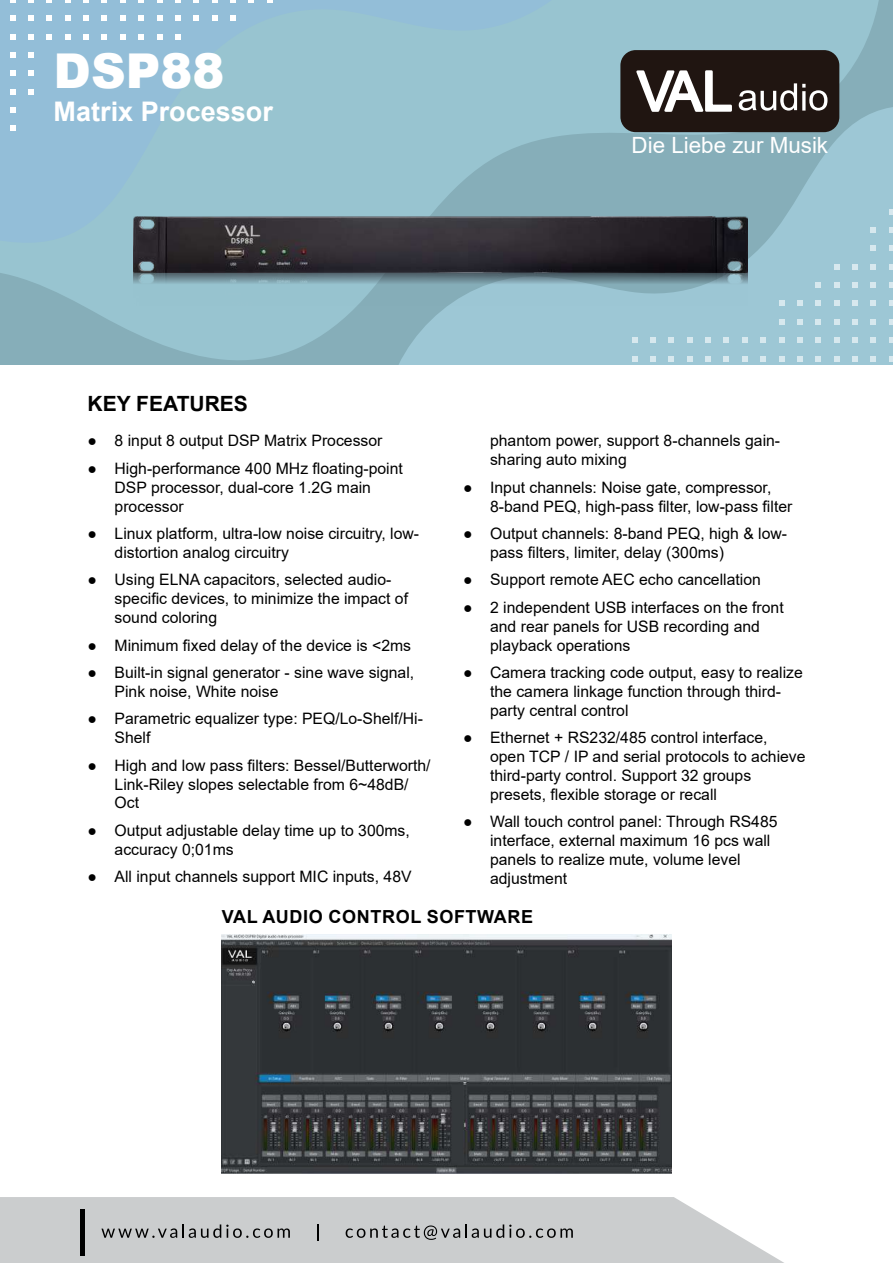
<style>
.page{position:relative;width:893px;height:1263px;background:#fff}
.page>*{position:absolute;margin:0;border:0;box-sizing:border-box;transform-origin:0 0}
.t1{font:900 48px "Arial";color:#fff}
.t2{font:700 27px "Arial";color:#fff}
.t3{font:22.35px "Arial";color:#fff}
.t4{font:700 21px "Arial";color:#000}
.t5{font:700 18px "Arial";letter-spacing:.035em;color:#000}
.t6{font:15.75px/18.9px "Arial";color:#000}
</style>
<div class="page">
<svg style="left:0;top:0;width:536px;height:364px;background:#94bfce"></svg>
<svg style="left:383px;top:93px;width:509px;height:271px;background:#98c2cf"></svg>
<svg style="left:888px;top:356px;width:4px;height:5px"></svg>
<svg style="left:888px;top:338px;width:4px;height:5px"></svg>
<svg style="left:888px;top:319px;width:4px;height:5px"></svg>
<svg style="left:870px;top:356px;width:5px;height:5px"></svg>
<svg style="left:852px;top:356px;width:5px;height:5px"></svg>
<svg style="left:870px;top:338px;width:5px;height:5px"></svg>
<svg style="left:870px;top:319px;width:5px;height:5px"></svg>
<svg style="left:852px;top:338px;width:5px;height:5px"></svg>
<svg style="left:852px;top:319px;width:5px;height:5px"></svg>
<svg style="left:833px;top:356px;width:5px;height:5px"></svg>
<svg style="left:815px;top:356px;width:5px;height:5px"></svg>
<svg style="left:833px;top:338px;width:5px;height:5px"></svg>
<svg style="left:833px;top:319px;width:5px;height:5px"></svg>
<svg style="left:815px;top:338px;width:5px;height:5px"></svg>
<svg style="left:815px;top:319px;width:5px;height:5px"></svg>
<svg style="left:797px;top:356px;width:5px;height:5px"></svg>
<svg style="left:778px;top:356px;width:5px;height:5px"></svg>
<svg style="left:797px;top:338px;width:5px;height:5px"></svg>
<svg style="left:797px;top:319px;width:5px;height:5px"></svg>
<svg style="left:778px;top:338px;width:5px;height:5px"></svg>
<svg style="left:778px;top:319px;width:5px;height:5px"></svg>
<svg style="left:760px;top:356px;width:5px;height:5px"></svg>
<svg style="left:742px;top:356px;width:5px;height:5px"></svg>
<svg style="left:760px;top:338px;width:5px;height:5px"></svg>
<svg style="left:742px;top:338px;width:5px;height:5px"></svg>
<svg style="left:723px;top:356px;width:5px;height:5px"></svg>
<svg style="left:705px;top:356px;width:5px;height:5px"></svg>
<svg style="left:723px;top:338px;width:5px;height:5px"></svg>
<svg style="left:705px;top:338px;width:5px;height:5px"></svg>
<svg style="left:687px;top:356px;width:5px;height:5px"></svg>
<svg style="left:668px;top:356px;width:5px;height:5px"></svg>
<svg style="left:687px;top:338px;width:5px;height:5px"></svg>
<svg style="left:668px;top:338px;width:5px;height:5px"></svg>
<svg style="left:650px;top:356px;width:5px;height:5px"></svg>
<svg style="left:632px;top:356px;width:5px;height:5px"></svg>
<svg style="left:650px;top:338px;width:5px;height:5px"></svg>
<svg style="left:632px;top:338px;width:5px;height:5px"></svg>
<svg style="left:10px;top:16px;width:5px;height:5px"></svg>
<svg style="left:10px;top:34px;width:5px;height:5px"></svg>
<svg style="left:10px;top:52px;width:5px;height:6px"></svg>
<svg style="left:10px;top:71px;width:5px;height:5px"></svg>
<svg style="left:10px;top:89px;width:5px;height:5px"></svg>
<svg style="left:10px;top:108px;width:5px;height:5px"></svg>
<svg style="left:10px;top:126px;width:5px;height:5px"></svg>
<div style="left:25px;top:0;width:288px;height:138px;background:#93bed8"></div>
<svg style="left:0;top:1197px;width:784px;height:66px;background:#ced0d1"></svg>
<svg style="left:101px;top:1224px;width:189px;height:13px;background:#a3a4a5"></svg>
<svg style="left:317px;top:1223px;width:1px;height:17px"></svg>
<svg style="left:345px;top:1224px;width:227px;height:15px;background:#a5a6a7"></svg>
<div style="left:80px;top:1209px;width:5px;height:46px;background:#000"></div>
<svg style="left:536px;top:0;width:356px;height:306px;background:#81a1aa"></svg>
<img style="left:134px;top:217px;width:612px;height:88px">
<img style="left:221px;top:934px;width:450px;height:239px">
<h1 class="t1" style="left:54px;top:36px;width:172px">DSP88</h1>
<h2 class="t2" style="left:54px;top:92px;width:221px">Matrix Processor</h2>
<h3 class="t3" style="left:631px;top:130px;width:198px">Die Liebe zur Musik</h3>
<h3 class="t4" style="left:87px;top:389px;width:162px">KEY FEATURES</h3>
<p class="t6" style="left:87px;top:431px;width:296px">● 8 input 8 output DSP Matrix Processor</p>
<p class="t6" style="left:114px;top:458px;width:289px;text-indent:-27px">● High-performance 400 MHz floating-point<br>DSP processor, dual-core 1.2G main processor</p>
<p class="t6" style="left:114px;top:524px;width:306px;text-indent:-27px">● Linux platform, ultra-low noise circuitry, low&shy;distortion analog circuitry</p>
<p class="t6" style="left:114px;top:570px;width:295px;text-indent:-27px">● Using ELNA capacitors, selected audio&shy;specific devices, to minimize the impact of sound coloring</p>
<p class="t6" style="left:87px;top:635px;width:325px">● Minimum fixed delay of the device is &lt;2ms</p>
<p class="t6" style="left:114px;top:663px;width:301px;text-indent:-27px">● Built-in signal generator - sine wave signal,<br>Pink noise, White noise</p>
<p class="t6" style="left:114px;top:709px;width:310px;text-indent:-27px">● Parametric equalizer type: PEQ/Lo-Shelf/Hi-<br>Shelf</p>
<p class="t6" style="left:114px;top:755px;width:317px;text-indent:-27px">● High and low pass filters: Bessel/Butterworth/<br>Link-Riley slopes selectable from 6~48dB/<br>Oct</p>
<p class="t6" style="left:114px;top:820px;width:297px;text-indent:-27px">● Output adjustable delay time up to 300ms, accuracy 0;01ms</p>
<p class="t6" style="left:87px;top:867px;width:325px">● All input channels support MIC inputs, 48V</p>
<p class="t6" style="left:490px;top:431px;width:291px">phantom power, support 8-channels gain&shy;sharing auto mixing</p>
<p class="t6" style="left:490px;top:477px;width:304px;text-indent:-27px">● Input channels: Noise gate, compressor,<br>8-band PEQ, high-pass filter, low-pass filter</p>
<p class="t6" style="left:490px;top:524px;width:298px;text-indent:-27px">● Output channels: 8-band PEQ, high &amp; low&shy;pass filters, limiter, delay (300ms)</p>
<p class="t6" style="left:463px;top:570px;width:299px">● Support remote AEC echo cancellation</p>
<p class="t6" style="left:490px;top:597px;width:295px;text-indent:-27px">● 2 independent USB interfaces on the front and rear panels for USB recording and playback operations</p>
<p class="t6" style="left:490px;top:663px;width:314px;text-indent:-27px">● Camera tracking code output, easy to realize the camera linkage function through third&shy;party central control</p>
<p class="t6" style="left:490px;top:728px;width:317px;text-indent:-27px">● Ethernet + RS232/485 control interface, open TCP / IP and serial protocols to achieve third-party control. Support 32 groups presets, flexible storage or recall</p>
<p class="t6" style="left:490px;top:812px;width:289px;text-indent:-27px">● Wall touch control panel: Through RS485 interface, external maximum 16 pcs wall panels to realize mute, volume level adjustment</p>
<p class="t5" style="left:222px;top:904px;width:313px">VAL AUDIO CONTROL SOFTWARE</p>
</div>
